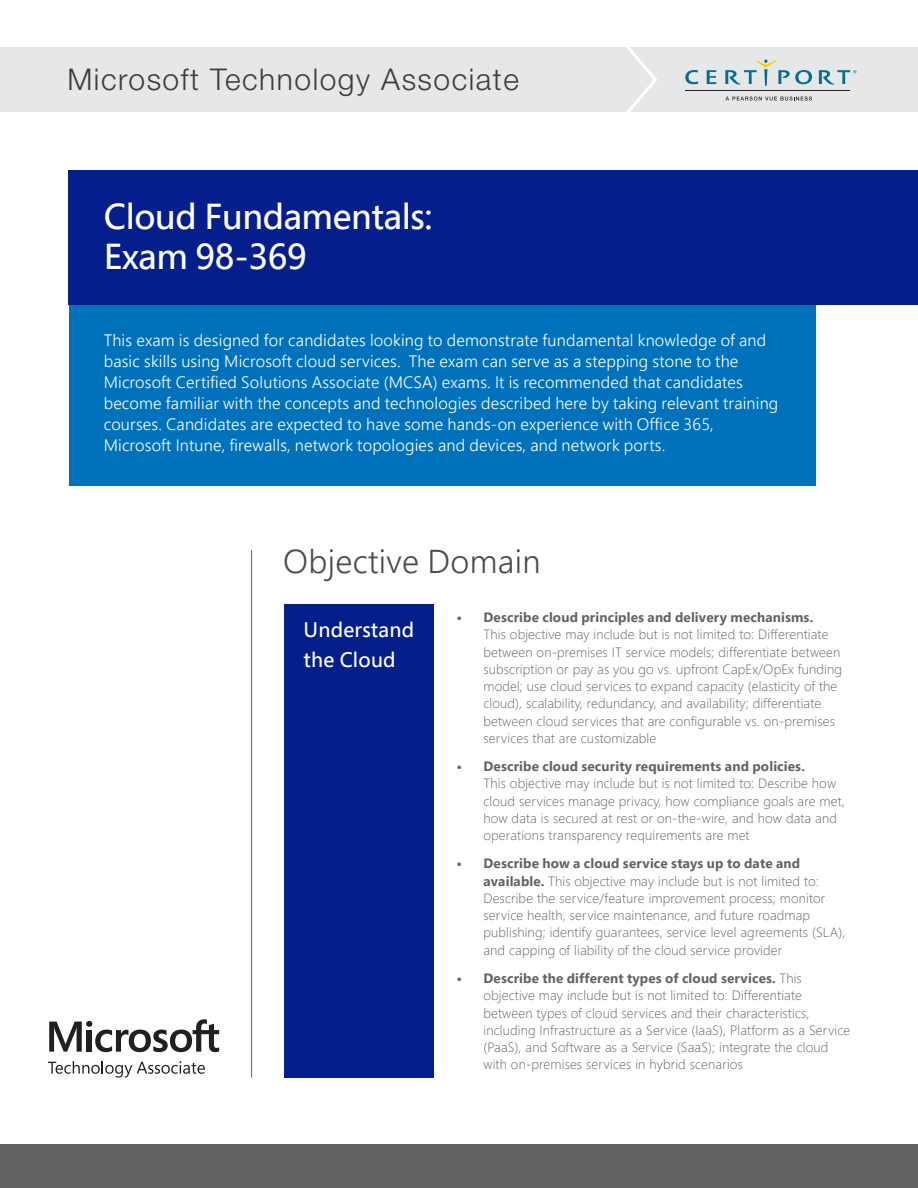
<style>
.page{position:relative;width:918px;height:1188px;background:#fff}
.page>*{position:absolute;margin:0;border:0;box-sizing:border-box;transform-origin:0 0}
.Page_Header{font:500 36px "Segoe Pro";letter-spacing:-.01em;color:#fff}
.Body{font:300 33px "Segoe Pro";letter-spacing:.01em;color:#4b4c4d}
.t1{font:300 30px "Helvetica Neue LT Std";letter-spacing:.05em;color:#3e3e3f}
.Body-2{font:500 21px "Segoe Pro";letter-spacing:.01em;color:#fff}
.Intro_Copy{font:300 16.5px/21px "Segoe Pro";letter-spacing:.01em;color:#fff}
.t2{font:300 13.5px/17.2px "Segoe";letter-spacing:.01em;color:#636366}
.s1{font-family:"Segoe Pro";font-weight:700}
</style>
<div class="page">
<div style="left:69px;top:304px;width:746px;height:182px;background:#0072bc"></div>
<div style="left:69px;top:170px;width:849px;height:134px;background:#041f8c"></div>
<div style="left:0;top:48px;width:918px;height:64px;background:#e6e7e9"></div>
<svg style="left:626px;top:48px;width:31px;height:64px"></svg>
<svg style="left:685px;top:70px;width:13px;height:14px"></svg>
<svg style="left:707px;top:70px;width:9px;height:14px"></svg>
<svg style="left:725px;top:60px;width:87px;height:26px"></svg>
<svg style="left:819px;top:70px;width:37px;height:15px"></svg>
<svg style="left:725px;top:97px;width:87px;height:4px"></svg>
<hr style="left:685px;top:91px;width:165px;height:1px;background:#231f20">
<div style="left:0;top:1145px;width:918px;height:43px;background:#636366"></div>
<hr style="left:251px;top:550px;width:1px;height:528px;background:#636366">
<svg style="left:49px;top:1019px;width:170px;height:33px"></svg>
<svg style="left:48px;top:1061px;width:157px;height:17px"></svg>
<div style="left:284px;top:604px;width:149px;height:474px;background:#041f8c"></div>
<p class="t1" style="left:68px;top:60px;width:453px">Microsoft Technology Associate</p>
<p class="Page_Header" style="left:104px;top:191px;width:330px">Cloud Fundamentals:</p>
<p class="Page_Header" style="left:104px;top:232px;width:205px">Exam 98-369</p>
<p class="Intro_Copy" style="left:104px;top:329px;width:676px">This exam is designed for candidates looking to demonstrate fundamental knowledge of and basic skills using Microsoft cloud services. The exam can serve as a stepping stone to the Microsoft Certified Solutions Associate (MCSA) exams. It is recommended that candidates become familiar with the concepts and technologies described here by taking relevant training courses. Candidates are expected to have some hands-on experience with Office 365, Microsoft Intune, firewalls, network topologies and devices, and network ports.</p>
<p class="Body" style="left:283px;top:539px;width:259px">Objective Domain</p>
<p class="Body-2" style="left:304px;top:615px;width:112px">Understand</p>
<p class="Body-2" style="left:304px;top:645px;width:94px">the Cloud</p>
<p class="t2" style="left:483px;top:608px;width:360px;text-indent:-27px"><span class="s1">• Describe cloud principles and delivery mechanisms.<br></span>This objective may include but is not limited to: Differentiate between on-premises IT service models; differentiate between subscription or pay as you go vs. upfront CapEx/OpEx funding model; use cloud services to expand capacity (elasticity of the cloud), scalability, redundancy, and availability; differentiate between cloud services that are configurable vs. on-premises services that are customizable</p>
<p class="t2" style="left:483px;top:757px;width:363px;text-indent:-27px"><span class="s1">• Describe cloud security requirements and policies.<br></span>This objective may include but is not limited to: Describe how cloud services manage privacy, how compliance goals are met, how data is secured at rest or on-the-wire, and how data and operations transparency requirements are met</p>
<p class="t2" style="left:483px;top:855px;width:363px;text-indent:-27px"><span class="s1">• Describe how a cloud service stays up to date and available.</span> This objective may include but is not limited to:<br>Describe the service/feature improvement process; monitor service health, service maintenance, and future roadmap publishing; identify guarantees, service level agreements (SLA), and capping of liability of the cloud service provider</p>
<p class="t2" style="left:483px;top:969px;width:368px;text-indent:-27px"><span class="s1">• Describe the different types of cloud services.</span> This objective may include but is not limited to: Differentiate between types of cloud services and their characteristics, including Infrastructure as a Service (IaaS), Platform as a Service (PaaS), and Software as a Service (SaaS); integrate the cloud with on-premises services in hybrid scenarios</p>
</div>
